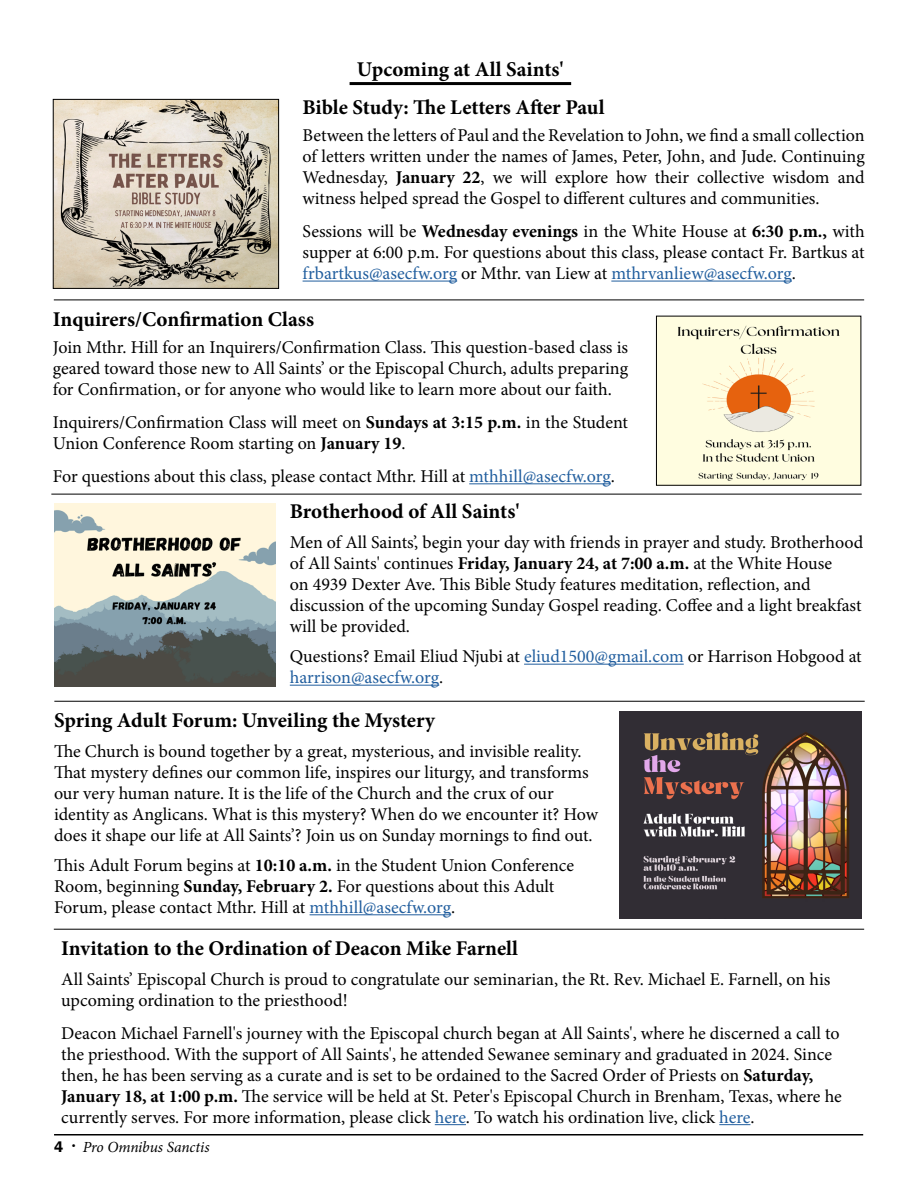
<style>
.page{position:relative;width:918px;height:1188px;background:#fff}
.page>*{position:absolute;margin:0;border:0;box-sizing:border-box;transform-origin:0 0}
.t1{font:700 21px/38.7px "Minion Pro";color:#000}
.t2{font:18px/21px "Minion Pro";color:#000}
.t3{font:italic 15.45px "Minion Pro";letter-spacing:-.01em;color:#000}
.s1{font-weight:700}
.s2{color:#215e9e}
.s3{font-family:"Franklin Gothic";font-weight:600;font-style:normal}
</style>
<div class="page">
<hr style="left:54px;top:1134px;width:809px;height:2px;background:#000">
<hr style="left:350px;top:82px;width:221px;height:3px;background:#000">
<img style="left:55px;top:101px;width:222px;height:186px">
<div style="left:53px;top:99px;width:226px;height:190px;border:1px solid #000"></div>
<hr style="left:51px;top:494px;width:811px;height:1px;background:#000">
<hr style="left:303px;top:281px;width:154px;height:1px;background:#215e9e">
<hr style="left:611px;top:281px;width:181px;height:1px;background:#215e9e">
<hr style="left:54px;top:300px;width:810px;height:1px;background:#000">
<hr style="left:469px;top:483px;width:142px;height:1px;background:#215e9e">
<img style="left:658px;top:318px;width:201px;height:166px">
<div style="left:656px;top:316px;width:205px;height:170px;border:1px solid #000"></div>
<hr style="left:310px;top:914px;width:141px;height:1px;background:#215e9e">
<img style="left:620px;top:712px;width:241px;height:207px">
<hr style="left:524px;top:664px;width:160px;height:1px;background:#215e9e">
<hr style="left:290px;top:685px;width:149px;height:1px;background:#215e9e">
<img style="left:54px;top:503px;width:221px;height:183px">
<hr style="left:54px;top:701px;width:811px;height:1px;background:#000">
<hr style="left:54px;top:929px;width:810px;height:1px;background:#000">
<hr style="left:435px;top:1124px;width:31px;height:1px;background:#215e9e">
<hr style="left:719px;top:1124px;width:31px;height:1px;background:#215e9e">
<p class="t1" style="left:303px;top:49px;width:304px;text-indent:54px">Upcoming at All Saints'<br>Bible Study: The Letters After Paul</p>
<p class="t2" style="left:303px;top:125px;width:564px;text-align:justify">Between the letters of Paul and the Revelation to John, we find a small collection of letters written under the names of James, Peter, John, and Jude. Continuing Wednesday, <span class="s1">January 22</span>, we will explore how their collective wisdom and witness helped spread the Gospel to different cultures and communities.</p>
<p class="t2" style="left:303px;top:221px;width:564px;text-align:justify">Sessions will be <span class="s1">Wednesday evenings</span> in the White House at <span class="s1">6:30 p.m.,</span> with supper at 6:00 p.m. For questions about this class, please contact Fr. Bartkus at <span class="s2">frbartkus@asecfw.org</span> or Mthr. van Liew at <span class="s2">mthrvanliew@asecfw.org</span>.</p>
<p class="t1" style="left:53px;top:300px;width:263px">Inquirers/Confirmation Class</p>
<p class="t2" style="left:53px;top:337px;width:577px;text-align:justify">Join Mthr. Hill for an Inquirers/Confirmation Class. This question-based class is geared toward those new to All Saints’ or the Episcopal Church, adults preparing for Confirmation, or for anyone who would like to learn more about our faith.</p>
<p class="t2" style="left:53px;top:412px;width:577px">Inquirers/Confirmation Class will meet on <span class="s1">Sundays at 3:15 p.m.</span> in the Student<br>Union Conference Room starting on <span class="s1">January 19</span>.</p>
<p class="t2" style="left:53px;top:466px;width:564px">For questions about this class, please contact Mthr. Hill at <span class="s2">mthhill@asecfw.org</span>.</p>
<p class="t1" style="left:290px;top:492px;width:231px">Brotherhood of All Saints'</p>
<p class="t2" style="left:290px;top:532px;width:575px">Men of All Saints’, begin your day with friends in prayer and study. Brotherhood of All Saints' continues <span class="s1">Friday, January 24, at 7:00 a.m.</span> at the White House<br>on 4939 Dexter Ave. This Bible Study features meditation, reflection, and discussion of the upcoming Sunday Gospel reading. Coffee and a light breakfast will be provided.</p>
<p class="t2" style="left:290px;top:646px;width:573px">Questions? Email Eliud Njubi at <span class="s2">eliud1500@gmail.com</span> or Harrison Hobgood at <span class="s2">harrison@asecfw.org</span>.</p>
<p class="t1" style="left:54px;top:701px;width:382px">Spring Adult Forum: Unveiling the Mystery</p>
<p class="t2" style="left:54px;top:741px;width:546px">The Church is bound together by a great, mysterious, and invisible reality.<br>That mystery defines our common life, inspires our liturgy, and transforms our very human nature. It is the life of the Church and the crux of our identity as Anglicans. What is this mystery? When do we encounter it? How does it shape our life at All Saints’? Join us on Sunday mornings to find out.</p>
<p class="t2" style="left:54px;top:855px;width:522px">This Adult Forum begins at <span class="s1">10:10 a.m.</span> in the Student Union Conference<br>Room, beginning <span class="s1">Sunday, February 2.</span> For questions about this Adult<br>Forum, please contact Mthr. Hill at <span class="s2">mthhill@asecfw.org</span>.</p>
<p class="t1" style="left:61px;top:929px;width:458px">Invitation to the Ordination of Deacon Mike Farnell</p>
<p class="t2" style="left:61px;top:969px;width:771px">All Saints’ Episcopal Church is proud to congratulate our seminarian, the Rt. Rev. Michael E. Farnell, on his upcoming ordination to the priesthood!</p>
<p class="t2" style="left:61px;top:1023px;width:782px">Deacon Michael Farnell's journey with the Episcopal church began at All Saints', where he discerned a call to the priesthood. With the support of All Saints', he attended Sewanee seminary and graduated in 2024. Since then, he has been serving as a curate and is set to be ordained to the Sacred Order of Priests on <span class="s1">Saturday, January 18, at 1:00 p.m.</span> The service will be held at St. Peter's Episcopal Church in Brenham, Texas, where he currently serves. For more information, please click <span class="s2">here</span>. To watch his ordination live, click <span class="s2">here</span>.</p>
<p class="t3" style="left:54px;top:1136px;width:157px"><span class="s3">4</span> <sup>•</sup> Pro Omnibus Sanctis</p>
</div>
